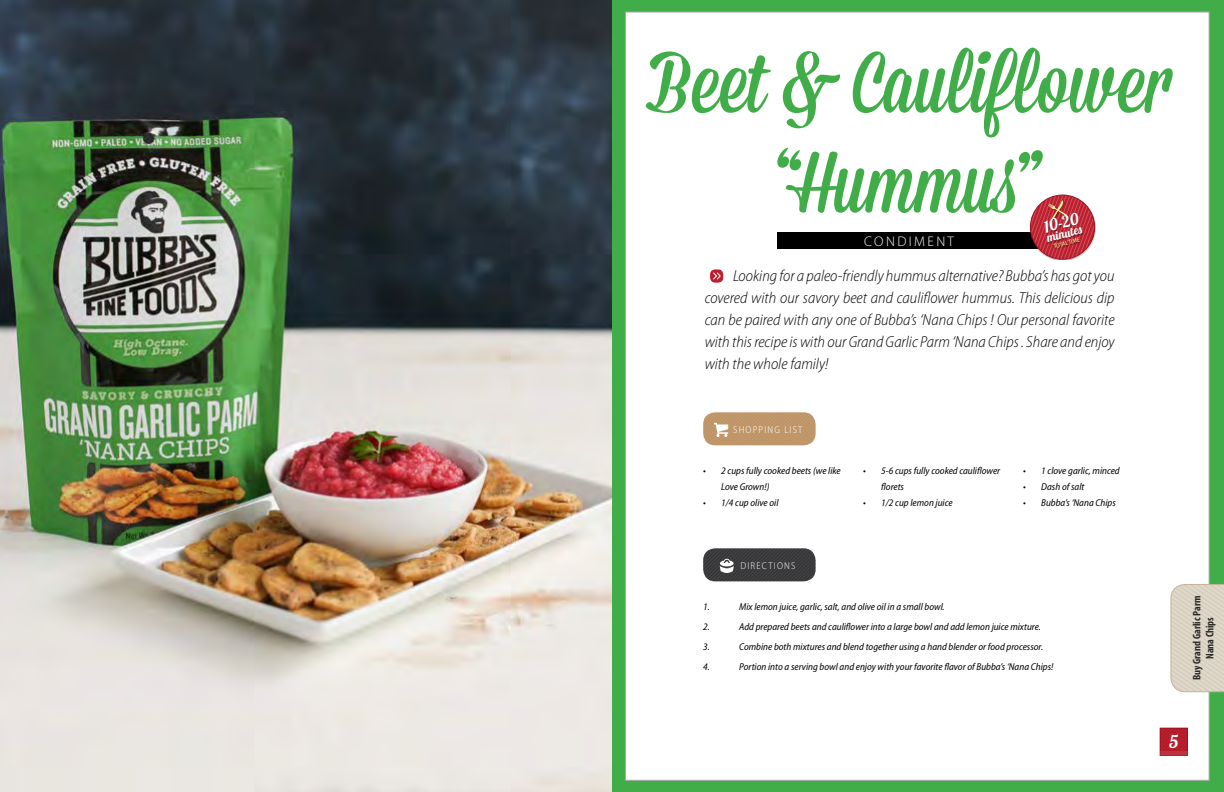
<style>
.page{position:relative;width:1224px;height:792px;background:#fff}
.page>*{position:absolute;margin:0;border:0;box-sizing:border-box;transform-origin:0 0}
.t1{font:86px/100px "Mission Script";color:#41ad49;text-align:center}
.t2{font:18px "Lobster 1.4";color:#fff}
.t3{font:italic 300 semi-condensed 16px/22px "Myriad Pro";color:#000;text-align:justify}
.t4{font:16px "Lobster 1.4";color:#fff}
.t5{font:300 14px "Myriad Pro";letter-spacing:.17em;color:#fff}
.t6{font:12px "Lobster 1.4";color:#fff}
.t7{font:700 condensed 11px/13.2px "Myriad Pro";color:#000;text-align:center}
.t8{font:italic semi-condensed 10px/16px "Myriad Pro";color:#000}
.t9{font:300 semi-condensed 10px "Myriad Pro";letter-spacing:.12em;color:#fff}
.t10{font:semi-condensed 6px "Myriad Pro";color:#fff799}
</style>
<div class="page">
<div style="left:612px;top:0;width:612px;height:792px;background:#41ad49"></div>
<div style="left:625px;top:12px;width:585px;height:769px;background:#fff;border:1px solid #a7a9ac"></div>
<svg style="left:1162px;top:730px;width:24px;height:22px"></svg>
<div style="left:1160px;top:728px;width:28px;height:28px;border:1px solid #9c1421"></div>
<svg style="left:1160px;top:752px;width:28px;height:4px"></svg>
<div style="left:777px;top:233px;width:264px;height:16px;background:#000"></div>
<div style="left:1030px;top:194px;width:66px;height:66px;background:#000;opacity:.25"></div>
<svg style="left:1031px;top:196px;width:63px;height:63px"></svg>
<div style="left:1044px;top:212px;width:39px;height:37px;background:#000;opacity:.4"></div>
<svg style="left:710px;top:269px;width:13px;height:14px"></svg>
<svg style="left:712px;top:272px;width:10px;height:8px"></svg>
<svg style="left:703px;top:412px;width:113px;height:33px;background:#c49e74"></svg>
<svg style="left:703px;top:548px;width:113px;height:33px;background:#4a494b"></svg>
<svg style="left:1170px;top:583px;width:54px;height:110px;background:#dad3c4"></svg>
<img style="left:0;top:0;width:612px;height:792px">
<h1 class="t1" style="left:650px;top:37px;width:522px">Beet &amp; Cauliflower “Hummus”</h1>
<h3 class="t5" style="left:864px;top:234px;width:91px">CONDIMENT</h3>
<p class="t3" style="left:705px;top:265px;width:411px;text-indent:28px">Looking for a paleo-friendly hummus alternative? Bubba’s has got you covered with our savory beet and cauliflower hummus. This delicious dip can be paired with any one of Bubba’s ‘Nana Chips ! Our personal favorite with this recipe is with our Grand Garlic Parm ‘Nana Chips . Share and enjoy with the whole family!</p>
<h3 class="t4" style="left:1042px;top:217px;width:37px;rotate:-15deg">10-20</h3>
<p class="t6" style="left:1045px;top:231px;width:37px;rotate:-15deg">minutes</p>
<p class="t10" style="left:1053px;top:243px;width:28px;rotate:-15deg">TOTAL TIME</p>
<p class="t9" style="left:733px;top:423px;width:71px">SHOPPING LIST</p>
<p class="t8" style="left:721px;top:463px;width:121px;text-indent:-18px">• 2 cups fully cooked beets (we like<br>Love Grown!)</p>
<p class="t8" style="left:703px;top:495px;width:77px">• 1/4 cup olive oil</p>
<p class="t8" style="left:881px;top:463px;width:120px;text-indent:-18px">• 5-6 cups fully cooked cauliflower florets</p>
<p class="t8" style="left:863px;top:495px;width:91px">• 1/2 cup lemon juice</p>
<p class="t8" style="left:1023px;top:463px;width:98px">• 1 clove garlic, minced</p>
<p class="t8" style="left:1023px;top:479px;width:63px">• Dash of salt</p>
<p class="t8" style="left:1023px;top:495px;width:94px">• Bubba’s ‘Nana Chips</p>
<p class="t9" style="left:740px;top:559px;width:57px">DIRECTIONS</p>
<p class="t8" style="left:703px;top:599px;width:8px">1.</p>
<p class="t8" style="left:739px;top:599px;width:207px">Mix lemon juice, garlic, salt, and olive oil in a small bowl.</p>
<p class="t8" style="left:703px;top:619px;width:8px">2.</p>
<p class="t8" style="left:739px;top:619px;width:303px">Add prepared beets and cauliflower into a large bowl and add lemon juice mixture.</p>
<p class="t8" style="left:703px;top:639px;width:8px">3.</p>
<p class="t8" style="left:739px;top:639px;width:306px">Combine both mixtures and blend together using a hand blender or food processor.</p>
<p class="t8" style="left:703px;top:659px;width:8px">4.</p>
<p class="t8" style="left:739px;top:659px;width:316px">Portion into a serving bowl and enjoy with your favorite flavor of Bubba’s ‘Nana Chips!</p>
<p class="t7" style="left:1190px;top:680px;width:86px;rotate:-90deg">Buy Grand Garlic Parm<br>Nana Chips</p>
<h2 class="t2" style="left:1169px;top:730px;width:11px">5</h2>
</div>
